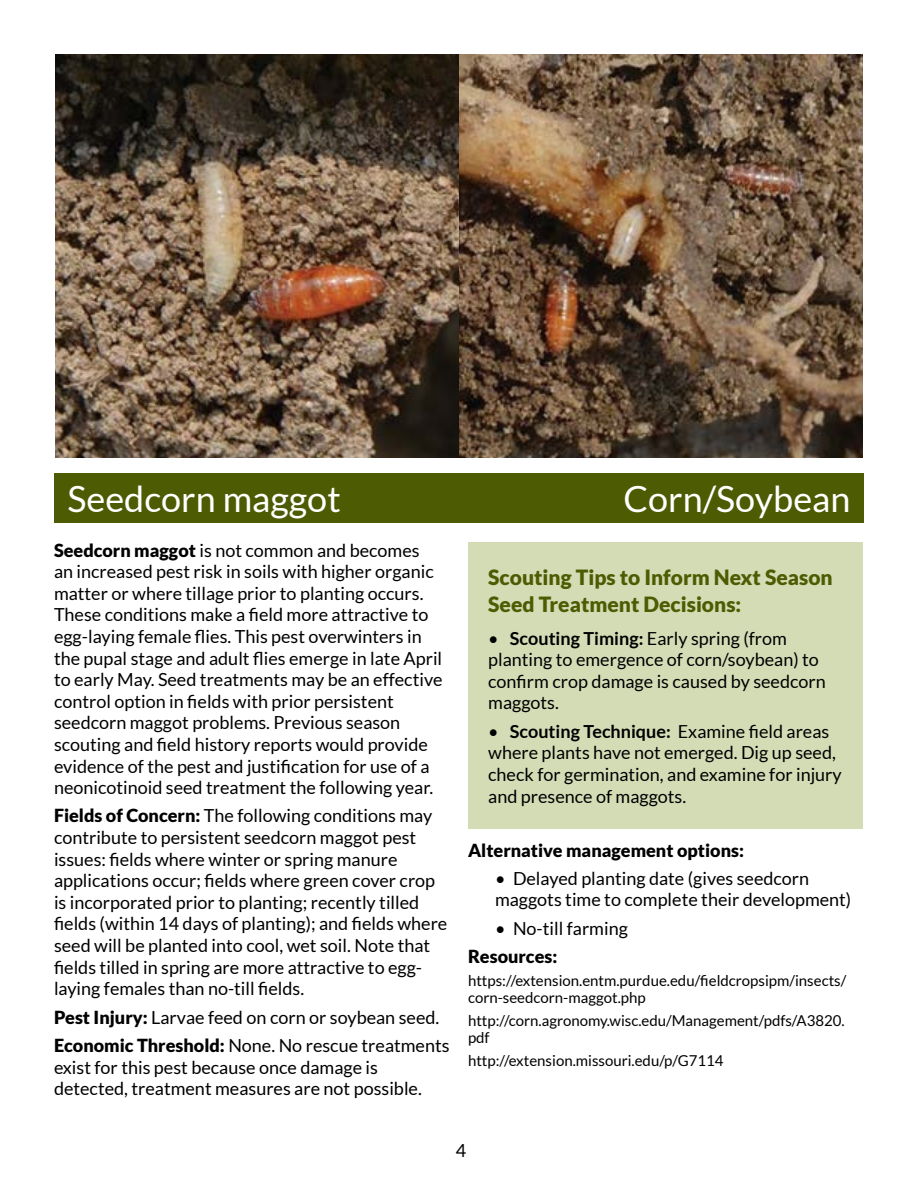
<style>
.page{position:relative;width:918px;height:1188px;background:#fff}
.page>*{position:absolute;margin:0;border:0;box-sizing:border-box;transform-origin:0 0}
.t1{font:36px "Lato";color:#fff}
.t2{font:900 21px/27px "Lato";color:#4d5c02}
.t3{font:18px/21.6px "Lato";color:#000}
.t4{font:900 18px "Lato";color:#000}
.t5{font:15px/16.5px "Lato";color:#000}
.s1{font-weight:900}
.s2{font-weight:700}
</style>
<div class="page">
<div style="left:54px;top:473px;width:810px;height:49px;background:#4d5c02"></div>
<img style="left:55px;top:54px;width:808px;height:404px">
<div style="left:468px;top:542px;width:395px;height:287px;background:#d4dcb5"></div>
<h1 class="t1" style="left:68px;top:479px;width:275px">Seedcorn maggot</h1>
<h1 class="t1" style="left:624px;top:479px;width:228px">Corn/Soybean</h1>
<p class="t3" style="left:54px;top:539px;width:390px"><span class="s1">Seedcorn maggot</span> is not common and becomes an increased pest risk in soils with higher organic matter or where tillage prior to planting occurs.<br>These conditions make a field more attractive to egg-laying female flies. This pest overwinters in the pupal stage and adult flies emerge in late April to early May. Seed treatments may be an effective control option in fields with prior persistent seedcorn maggot problems. Previous season scouting and field history reports would provide evidence of the pest and justification for use of a neonicotinoid seed treatment the following year.</p>
<p class="t3" style="left:54px;top:805px;width:395px"><span class="s1">Fields of Concern:</span> The following conditions may contribute to persistent seedcorn maggot pest issues: fields where winter or spring manure applications occur; fields where green cover crop is incorporated prior to planting; recently tilled fields (within 14 days of planting); and fields where seed will be planted into cool, wet soil. Note that fields tilled in spring are more attractive to egg&shy;laying females than no-till fields.</p>
<p class="t3" style="left:54px;top:1003px;width:397px;line-height:28.3px"><span class="s1">Pest Injury:</span> Larvae feed on corn or soybean seed.<br><span class="s1">Economic Threshold:</span> None. No rescue treatments</p>
<p class="t3" style="left:54px;top:1056px;width:369px">exist for this pest because once damage is detected, treatment measures are not possible.</p>
<p class="t2" style="left:488px;top:564px;width:346px">Scouting Tips to Inform Next Season<br>Seed Treatment Decisions:</p>
<p class="t3" style="left:488px;top:627px;width:339px">• <span class="s2">Scouting Timing:</span> Early spring (from planting to emergence of corn/soybean) to confirm crop damage is caused by seedcorn maggots.</p>
<p class="t3" style="left:488px;top:720px;width:355px">• <span class="s2">Scouting Technique:</span> Examine field areas where plants have not emerged. Dig up seed, check for germination, and examine for injury and presence of maggots.</p>
<p class="t4" style="left:468px;top:839px;width:278px">Alternative management options:</p>
<p class="t3" style="left:495px;top:867px;width:358px">• Delayed planting date (gives seedcorn maggots time to complete their development)</p>
<p class="t3" style="left:495px;top:917px;width:134px">• No-till farming</p>
<p class="t4" style="left:468px;top:946px;width:91px">Resources:</p>
<p class="t5" style="left:468px;top:973px;width:380px">https://extension.entm.purdue.edu/fieldcropsipm/insects/ corn-seedcorn-maggot.php</p>
<p class="t5" style="left:468px;top:1012px;width:378px">http://corn.agronomy.wisc.edu/Management/pdfs/A3820. pdf</p>
<p class="t5" style="left:468px;top:1052px;width:257px">http://extension.missouri.edu/p/G7114</p>
<p class="t3" style="left:456px;top:1140px;width:12px">4</p>
</div>
